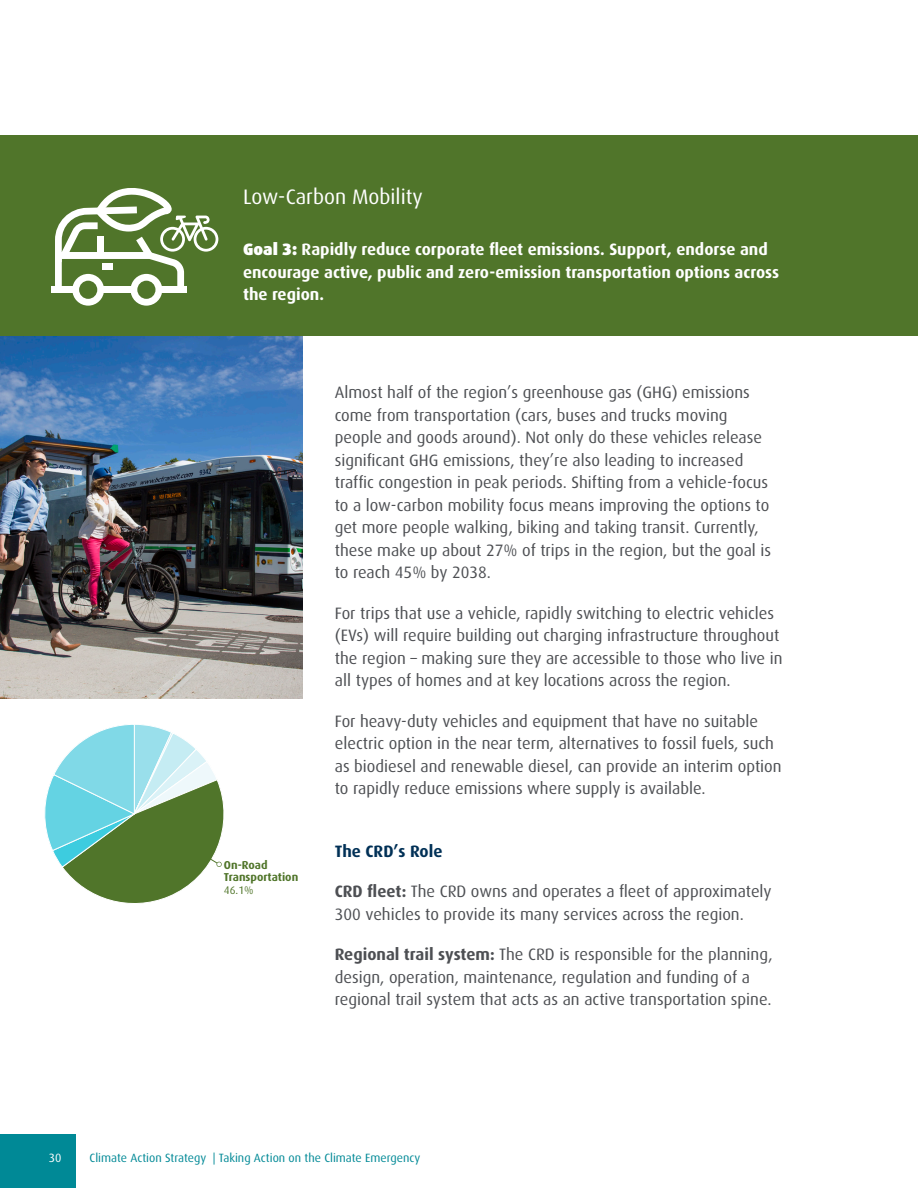
<style>
.page{position:relative;width:918px;height:1188px;background:#fff}
.page>*{position:absolute;margin:0;border:0;box-sizing:border-box;transform-origin:0 0}
.Subhead_Level_1{font:21px "Dax OT";color:#fff}
.Body{font:16.5px/22.5px "Dax OT";color:#4d4f53}
.Body-2{font:700 16.5px/22.5px "Dax OT";color:#fff}
.Body_Subhead_Level_1{font:700 16.5px "Dax OT";color:#003056}
.t1{font:12px "Dax OT";color:#008996}
.t2{font:12px "Dax OT";color:#fff}
.t3{font:700 11.55px/11.6px "Dax OT";color:#50752a}
.t4{font:11.1px "Dax OT";color:#50752a}
.s1{font-weight:900}
.s2{font-weight:700}
</style>
<div class="page">
<div style="left:0;top:1134px;width:76px;height:54px;background:#008996"></div>
<div style="left:0;top:135px;width:918px;height:201px;background:#50752a"></div>
<svg style="left:44px;top:724px;width:180px;height:180px"></svg>
<img style="left:0;top:336px;width:302px;height:362px">
<div style="left:52px;top:286px;width:24px;height:7px;background:#fff"></div>
<svg style="left:55px;top:188px;width:163px;height:118px"></svg>
<p class="Subhead_Level_1" style="left:243px;top:177px;width:181px">Low-Carbon Mobility</p>
<p class="Body-2" style="left:243px;top:235px;width:538px"><span class="s1">Goal 3:</span> Rapidly reduce corporate fleet emissions. Support, endorse and encourage active, public and zero-emission transportation options across the region.</p>
<p class="t3" style="left:224px;top:857px;width:76px">On-Road<br>Transportation</p>
<p class="t4" style="left:224px;top:880px;width:31px">46.1%</p>
<p class="Body" style="left:335px;top:378px;width:438px">Almost half of the region’s greenhouse gas (GHG) emissions come from transportation (cars, buses and trucks moving people and goods around). Not only do these vehicles release significant GHG emissions, they’re also leading to increased traffic congestion in peak periods. Shifting from a vehicle-focus to a low-carbon mobility focus means improving the options to get more people walking, biking and taking transit. Currently, these make up about 27% of trips in the region, but the goal is to reach 45% by 2038.</p>
<p class="Body" style="left:335px;top:599px;width:449px">For trips that use a vehicle, rapidly switching to electric vehicles (EVs) will require building out charging infrastructure throughout the region – making sure they are accessible to those who live in all types of homes and at key locations across the region.</p>
<p class="Body" style="left:335px;top:707px;width:448px">For heavy-duty vehicles and equipment that have no suitable electric option in the near term, alternatives to fossil fuels, such as biodiesel and renewable diesel, can provide an interim option to rapidly reduce emissions where supply is available.</p>
<p class="Body_Subhead_Level_1" style="left:335px;top:835px;width:109px">The CRD’s Role</p>
<p class="Body" style="left:335px;top:877px;width:438px"><span class="s2">CRD fleet:</span> The CRD owns and operates a fleet of approximately<br>300 vehicles to provide its many services across the region.</p>
<p class="Body" style="left:335px;top:940px;width:439px"><span class="s2">Regional trail system:</span> The CRD is responsible for the planning, design, operation, maintenance, regulation and funding of a regional trail system that acts as an active transportation spine.</p>
<p class="t2" style="left:49px;top:1147px;width:14px">30</p>
<p class="t1" style="left:90px;top:1147px;width:332px">Climate Action Strategy | Taking Action on the Climate Emergency</p>
</div>
